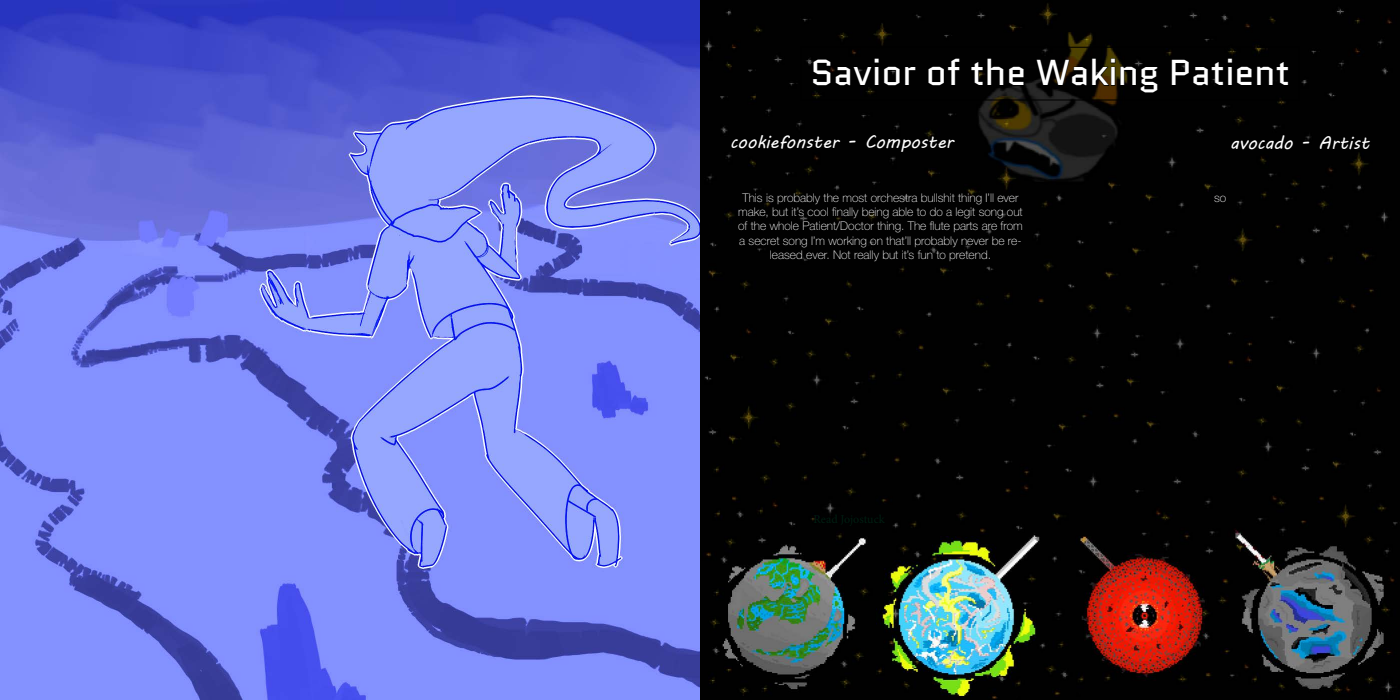
<style>
.page{position:relative;width:1400px;height:700px;background:#fff}
.page>*{position:absolute;margin:0;border:0;box-sizing:border-box;transform-origin:0 0}
.t1{font:36px "Quantico";color:#fff}
.t2{font:18px "MV Boli";color:#fff}
.t3{font:100 12px/14.4px "Helvetica Neue LT Std";color:#fff;text-align:center}
.t4{font:12px "Minion Pro";color:#001d11}
</style>
<div class="page">
<img style="left:0;top:0;width:1400px;height:700px">
<div style="left:801px;top:47px;width:499px;height:53px;border:1px solid #000"></div>
<div style="left:813px;top:58px;width:103px;height:29px;background:#010101"></div>
<svg style="left:928px;top:58px;width:32px;height:28px"></svg>
<svg style="left:971px;top:58px;width:53px;height:28px"></svg>
<svg style="left:1035px;top:58px;width:123px;height:36px"></svg>
<div style="left:1171px;top:58px;width:118px;height:29px;background:#010101"></div>
<h1 class="t1" style="left:811px;top:48px;width:481px">Savior of the Waking Patient</h1>
<h2 class="t2" style="left:730px;top:129px;width:225px">cookiefonster - Composter</h2>
<p class="t3" style="left:738px;top:190px;width:286px">This is probably the most orchestra bullshit thing I’ll ever make, but it’s cool finally being able to do a legit song out of the whole Patient/Doctor thing. The flute parts are from a secret song I’m working on that’ll probably never be re&shy;leased ever. Not really but it’s fun to pretend.</p>
<p class="t4" style="left:814px;top:511px;width:73px">Read Jojostuck</p>
<h2 class="t2" style="left:1230px;top:131px;width:141px">avocado - Artist</h2>
<p class="t3" style="left:1214px;top:190px;width:14px">so</p>
</div>
